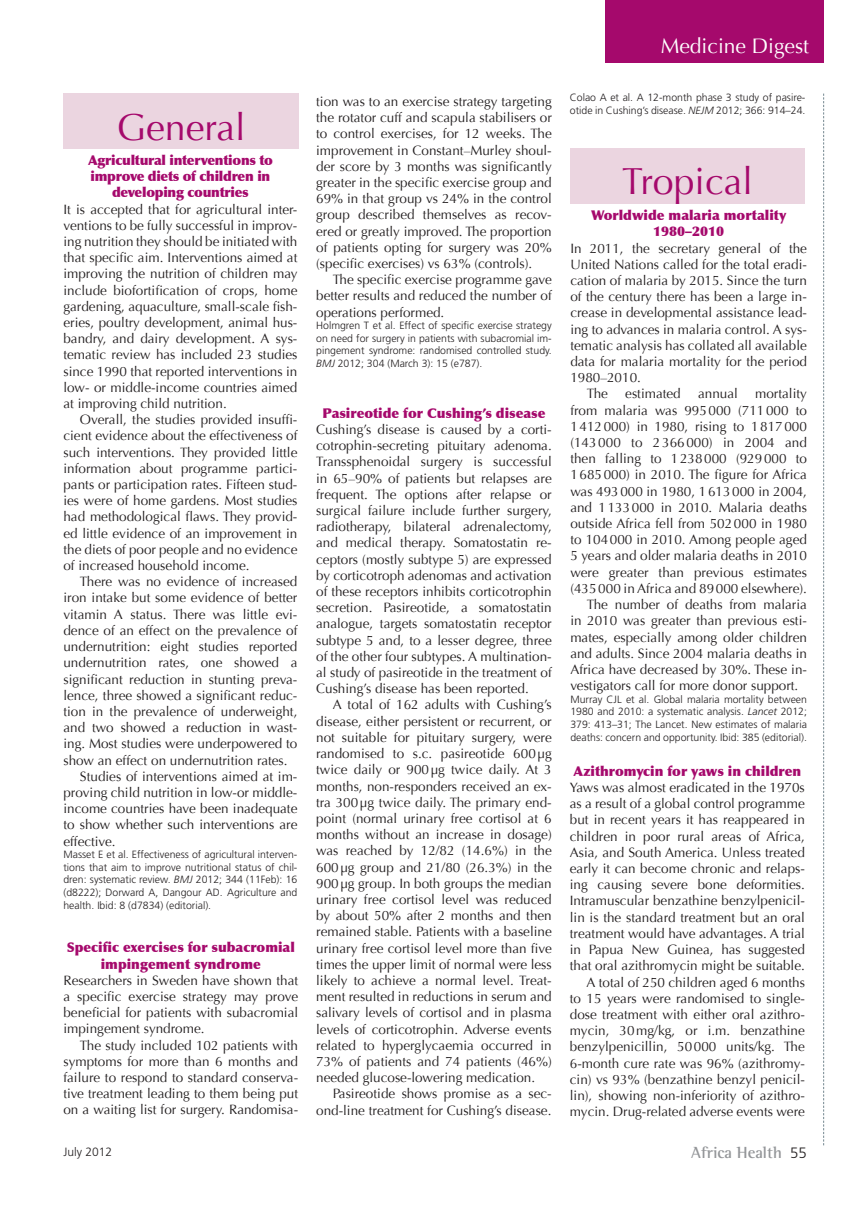
<style>
.page{position:relative;width:868px;height:1208px;background:#fff}
.page>*{position:absolute;margin:0;border:0;box-sizing:border-box;transform-origin:0 0}
.Headline{font:37.5px "Optima";color:#a5096c}
.t1{font:21px "Optima";color:#fff}
.t2{font:700 16.5px "Rotis Semi Serif";color:#939598}
.Body_main_text{font:13.5px/16.2px "Optima";color:#231f20;text-align:justify}
.First_paragraph{font:13.5px/16.2px "Optima";color:#231f20;text-align:justify}
.Subhead{font:900 13.5px/16.2px "Optima";color:#a5096c;text-align:center}
.Subhead-2{font:900 13.5px "Optima";letter-spacing:-.02em;color:#a5096c}
.t3{font:300 12px "Frutiger LT Std";color:#231f20}
.References{font:300 10.5px/12.6px "Frutiger LT Std";color:#231f20;text-align:justify}
.s1{font-style:italic}
.s2{font-family:"Frutiger LT Std";font-weight:300;font-size:15px;color:#231f20}
</style>
<div class="page">
<div style="left:605px;top:0;width:218px;height:63px;background:#a5096c"></div>
<svg style="left:823px;top:94px;width:1px;height:1051px"></svg>
<div style="left:63px;top:93px;width:236px;height:56px;background:#ebd5e0"></div>
<div style="left:570px;top:149px;width:234px;height:55px;background:#ebd5e0"></div>
<p class="Headline" style="left:117px;top:105px;width:130px">General</p>
<p class="Subhead-2" style="left:88px;top:152px;width:186px">Agricultural interventions to</p>
<p class="Subhead-2" style="left:91px;top:168px;width:181px">improve diets of children in</p>
<p class="Subhead-2" style="left:112px;top:184px;width:138px">developing countries</p>
<p class="First_paragraph" style="left:63px;top:201px;width:235px">It is accepted that for agricultural inter&shy;ventions to be fully successful in improv&shy;ing nutrition they should be initiated with that specific aim. Interventions aimed at improving the nutrition of children may include biofortification of crops, home gardening, aquaculture, small-scale fish&shy;eries, poultry development, animal hus&shy;bandry, and dairy development. A sys&shy;tematic review has included 23 studies since 1990 that reported interventions in low- or middle-income countries aimed at improving child nutrition.</p>
<p class="Body_main_text" style="left:63px;top:412px;width:235px;text-indent:16px">Overall, the studies provided insuffi&shy;cient evidence about the effectiveness of such interventions. They provided little information about programme partici&shy;pants or participation rates. Fifteen stud&shy;ies were of home gardens. Most studies had methodological flaws. They provid&shy;ed little evidence of an improvement in the diets of poor people and no evidence of increased household income.</p>
<p class="Body_main_text" style="left:63px;top:574px;width:235px;text-indent:16px">There was no evidence of increased iron intake but some evidence of better vitamin A status. There was little evi&shy;dence of an effect on the prevalence of undernutrition: eight studies reported undernutrition rates, one showed a significant reduction in stunting preva&shy;lence, three showed a significant reduc&shy;tion in the prevalence of underweight, and two showed a reduction in wast&shy;ing. Most studies were underpowered to show an effect on undernutrition rates.</p>
<p class="Body_main_text" style="left:63px;top:768px;width:235px;text-indent:16px">Studies of interventions aimed at im&shy;proving child nutrition in low-or middle&shy;income countries have been inadequate to show whether such interventions are effective.</p>
<p class="References" style="left:63px;top:848px;width:235px">Masset E et al. Effectiveness of agricultural interven&shy;tions that aim to improve nutritional status of chil&shy;dren: systematic review. <span class="s1">BMJ</span> 2012; 344 (11Feb): 16 (d8222); Dorward A, Dangour AD. Agriculture and health. Ibid: 8 (d7834) (editorial).</p>
<p class="Subhead" style="left:67px;top:939px;width:229px">Specific exercises for subacromial impingement syndrome</p>
<p class="First_paragraph" style="left:63px;top:972px;width:236px">Researchers in Sweden have shown that a specific exercise strategy may prove beneficial for patients with subacromial impingement syndrome.</p>
<p class="Body_main_text" style="left:63px;top:1037px;width:236px;text-indent:16px">The study included 102 patients with symptoms for more than 6 months and failure to respond to standard conserva&shy;tive treatment leading to them being put on a waiting list for surgery. Randomisa-</p>
<p class="Body_main_text" style="left:316px;top:93px;width:237px">tion was to an exercise strategy targeting the rotator cuff and scapula stabilisers or to control exercises, for 12 weeks. The improvement in Constant–Murley shoul&shy;der score by 3 months was significantly greater in the specific exercise group and 69% in that group vs 24% in the control group described themselves as recov&shy;ered or greatly improved. The proportion of patients opting for surgery was 20% (specific exercises) vs 63% (controls).</p>
<p class="Body_main_text" style="left:316px;top:272px;width:237px;text-indent:16px">The specific exercise programme gave better results and reduced the number of operations performed.</p>
<p class="References" style="left:316px;top:319px;width:237px">Holmgren T et al. Effect of specific exercise strategy on need for surgery in patients with subacromial im&shy;pingement syndrome: randomised controlled study.<br><span class="s1">BMJ</span> 2012; 304 (March 3): 15 (e787).</p>
<p class="Subhead" style="left:322px;top:405px;width:224px">Pasireotide for Cushing’s disease</p>
<p class="First_paragraph" style="left:316px;top:421px;width:237px">Cushing’s disease is caused by a corti&shy;cotrophin-secreting pituitary adenoma.<br>Transsphenoidal surgery is successful in 65–90% of patients but relapses are frequent. The options after relapse or surgical failure include further surgery, radiotherapy, bilateral adrenalectomy, and medical therapy. Somatostatin re&shy;ceptors (mostly subtype 5) are expressed by corticotroph adenomas and activation of these receptors inhibits corticotrophin secretion. Pasireotide, a somatostatin analogue, targets somatostatin receptor subtype 5 and, to a lesser degree, three of the other four subtypes. A multination&shy;al study of pasireotide in the treatment of Cushing’s disease has been reported.</p>
<p class="Body_main_text" style="left:316px;top:697px;width:237px;text-indent:16px">A total of 162 adults with Cushing’s disease, either persistent or recurrent, or not suitable for pituitary surgery, were randomised to s.c. pasireotide 600μg twice daily or 900μg twice daily. At 3 months, non-responders received an ex&shy;tra 300μg twice daily. The primary end&shy;point (normal urinary free cortisol at 6 months without an increase in dosage) was reached by 12/82 (14.6%) in the 600μg group and 21/80 (26.3%) in the 900μg group. In both groups the median urinary free cortisol level was reduced by about 50% after 2 months and then remained stable. Patients with a baseline urinary free cortisol level more than five times the upper limit of normal were less likely to achieve a normal level. Treat&shy;ment resulted in reductions in serum and salivary levels of cortisol and in plasma levels of corticotrophin. Adverse events related to hyperglycaemia occurred in 73% of patients and 74 patients (46%) needed glucose-lowering medication.</p>
<p class="Body_main_text" style="left:316px;top:1086px;width:237px;text-align:right">Pasireotide shows promise as a sec&shy;ond-line treatment for Cushing’s disease.</p>
<h2 class="t1" style="left:660px;top:34px;width:150px">Medicine Digest</h2>
<p class="References" style="left:569px;top:92px;width:237px">Colao A et al. A 12-month phase 3 study of pasire&shy;otide in Cushing’s disease. <span class="s1">NEJM</span> 2012; 366: 914–24.</p>
<p class="Headline" style="left:622px;top:159px;width:132px">Tropical</p>
<p class="Subhead" style="left:591px;top:207px;width:197px">Worldwide malaria mortality<br>1980–2010</p>
<p class="First_paragraph" style="left:570px;top:240px;width:238px">In 2011, the secretary general of the United Nations called for the total eradi&shy;cation of malaria by 2015. Since the turn of the century there has been a large in&shy;crease in developmental assistance lead&shy;ing to advances in malaria control. A sys&shy;tematic analysis has collated all available data for malaria mortality for the period 1980–2010.</p>
<p class="Body_main_text" style="left:586px;top:386px;width:23px">The</p>
<p class="Body_main_text" style="left:625px;top:386px;width:57px">estimated</p>
<p class="Body_main_text" style="left:698px;top:386px;width:41px">annual</p>
<p class="Body_main_text" style="left:570px;top:386px;width:238px;text-indent:185px">mortality from malaria was 995000 (711000 to 1412000) in 1980, rising to 1817000 (143000 to 2366000) in 2004 and then falling to 1238000 (929000 to 1685000) in 2010. The figure for Africa was 493000 in 1980, 1613000 in 2004, and 1133000 in 2010. Malaria deaths outside Africa fell from 502000 in 1980 to 104000 in 2010. Among people aged 5 years and older malaria deaths in 2010 were greater than previous estimates (435000 in Africa and 89000 elsewhere).</p>
<p class="Body_main_text" style="left:570px;top:596px;width:238px;text-indent:16px">The number of deaths from malaria in 2010 was greater than previous esti&shy;mates, especially among older children and adults. Since 2004 malaria deaths in Africa have decreased by 30%. These in&shy;vestigators call for more donor support.</p>
<p class="References" style="left:570px;top:693px;width:238px">Murray CJL et al. Global malaria mortality between 1980 and 2010: a systematic analysis. <span class="s1">Lancet</span> 2012; 379: 413–31; The Lancet. New estimates of malaria deaths: concern and opportunity. Ibid: 385 (editorial).</p>
<p class="Subhead" style="left:573px;top:763px;width:229px">Azithromycin for yaws in children</p>
<p class="First_paragraph" style="left:569px;top:779px;width:236px">Yaws was almost eradicated in the 1970s as a result of a global control programme but in recent years it has reappeared in children in poor rural areas of Africa, Asia, and South America. Unless treated early it can become chronic and relaps&shy;ing causing severe bone deformities.<br>Intramuscular benzathine benzylpenicil&shy;lin is the standard treatment but an oral treatment would have advantages. A trial in Papua New Guinea, has suggested that oral azithromycin might be suitable.</p>
<p class="Body_main_text" style="left:569px;top:974px;width:236px;text-indent:16px">A total of 250 children aged 6 months to 15 years were randomised to single&shy;dose treatment with either oral azithro&shy;mycin, 30mg/kg, or i.m. benzathine benzylpenicillin, 50000 units/kg. The 6-month cure rate was 96% (azithromy&shy;cin) vs 93% (benzathine benzyl penicil&shy;lin), showing non-inferiority of azithro&shy;mycin. Drug-related adverse events were</p>
<p class="t3" style="left:63px;top:1144px;width:50px">July 2012</p>
<p class="t2" style="left:691px;top:1142px;width:117px">Africa Health <span class="s2">55</span></p>
</div>
